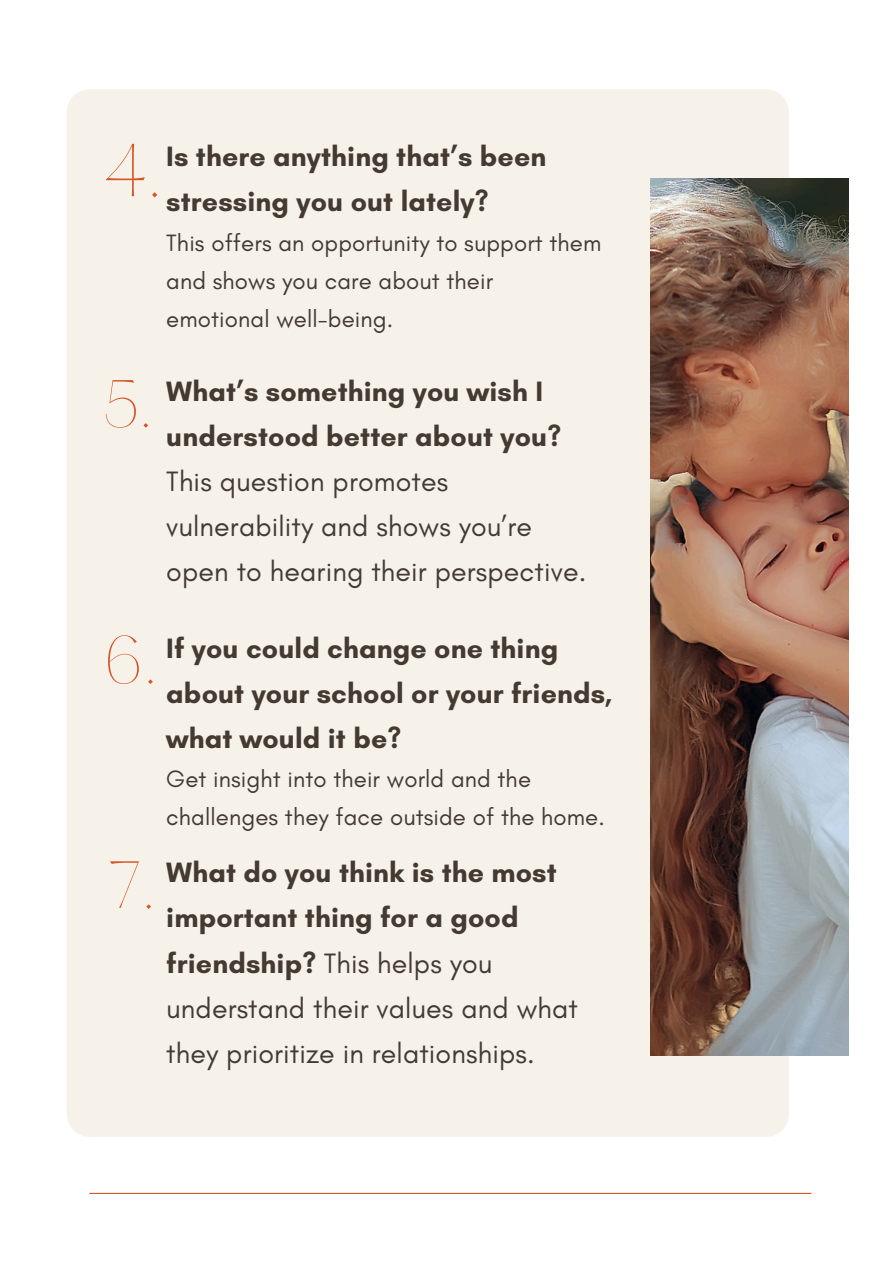
<style>
.page{position:relative;width:894px;height:1264px;background:#fff}
.page>*{position:absolute;margin:0;border:0;box-sizing:border-box;transform-origin:0 0}
.t1{font:200 65.4px "Hatton";color:#d85528}
.t2{font:200 58.05px "Hatton";color:#d85528}
.t3{font:28.5px/45px "Glacial Indifference";letter-spacing:.005em;color:#443a31}
.t4{font:700 28.5px/45px "Glacial Indifference";letter-spacing:.005em;color:#443a31}
.t5{font:24px/38.2px "Glacial Indifference";letter-spacing:.005em;color:#443a31}
.s1{font-weight:700}
</style>
<div class="page">
<div style="left:67px;top:89px;width:721px;height:1047px;background:#f6f2ea;border-radius:22px"></div>
<img style="left:650px;top:179px;width:198px;height:876px">
<hr style="left:89px;top:1192px;width:722px;height:1px;background:#d85528">
<h1 class="t1" style="left:103px;top:140px;width:60px">4.</h1>
<h2 class="t4" style="left:166px;top:134px;width:381px">Is there anything that’s been stressing you out lately?</h2>
<h3 class="t5" style="left:166px;top:223px;width:436px">This offers an opportunity to support them and shows you care about their emotional well-being.</h3>
<p class="t2" style="left:103px;top:376px;width:50px">5.</p>
<h2 class="t3" style="left:166px;top:369px;width:421px"><span class="s1">What’s something you wish I understood better about you?<br></span>This question promotes vulnerability and shows you’re open to hearing their perspective.</h2>
<p class="t2" style="left:103px;top:633px;width:55px">6.</p>
<h3 class="t4" style="left:166px;top:625px;width:447px">If you could change one thing about your school or your friends, what would it be?</h3>
<h3 class="t5" style="left:166px;top:759px;width:440px">Get insight into their world and the challenges they face outside of the home.</h3>
<h2 class="t2" style="left:109px;top:857px;width:47px">7.</h2>
<h3 class="t3" style="left:166px;top:850px;width:413px"><span class="s1">What do you think is the most important thing for a good friendship?</span> This helps you understand their values and what they prioritize in relationships.</h3>
</div>
